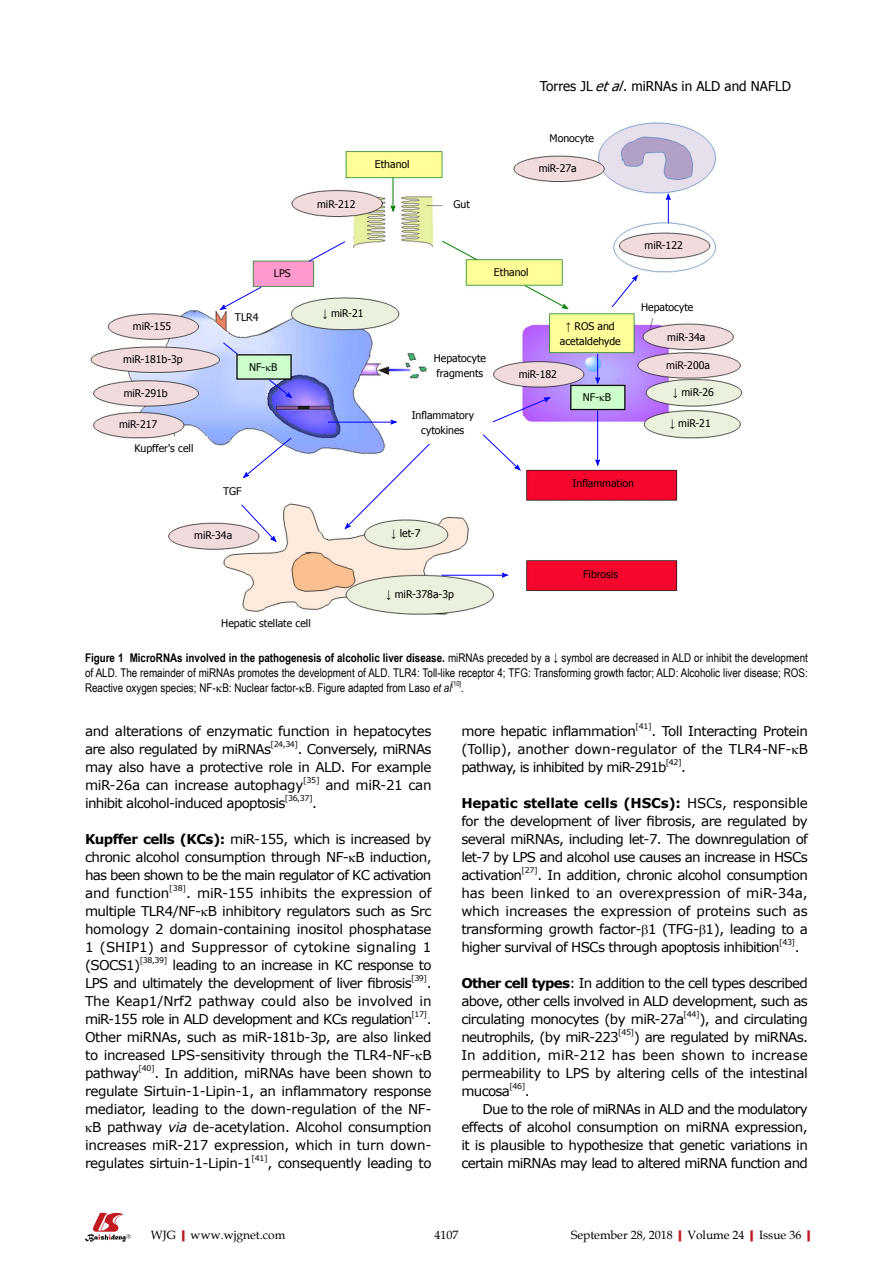
<style>
.page{position:relative;width:893px;height:1263px;background:#fff}
.page>*{position:absolute;margin:0;border:0;box-sizing:border-box;transform-origin:0 0}
.t1{font:13.5px/18px "Verdana";letter-spacing:-.04em;color:#000;text-align:justify}
.t2{font:13.5px "Verdana";letter-spacing:-.02em;color:#000}
.t3{font:13.5px "Verdana";letter-spacing:-.06em;color:#000}
.t4{font:13.5px "Tahoma";color:#000}
.t5{font:12px/15px "Arial Narrow";color:#000;text-align:justify}
.t6{font:12px "Book Antiqua";color:#000}
.t7{font:10.5px/15px "Tahoma";color:#000;text-align:center}
.t8{font:7.8px "Verdana";letter-spacing:-.05em;color:#000}
.t9{font:7.05px "Arial Narrow";color:#000}
.s1{font-style:italic}
.s2{font-family:"Book Antiqua"}
.s3{font-weight:700}
.s4{font-family:"Book Antiqua";font-size:10.5px}
.s5{font-weight:700;color:#c01920}
</style>
<div class="page">
<svg style="left:85px;top:1213px;width:46px;height:29px"></svg>
<img style="left:90px;top:122px;width:653px;height:493px">
<svg style="left:391px;top:206px;width:4px;height:6px"></svg>
<hr style="left:393px;top:178px;width:1px;height:30px;background:#008000">
<svg style="left:525px;top:285px;width:43px;height:24px"></svg>
<svg style="left:442px;top:241px;width:35px;height:19px"></svg>
<svg style="left:666px;top:194px;width:5px;height:29px"></svg>
<svg style="left:611px;top:275px;width:27px;height:33px"></svg>
<svg style="left:595px;top:354px;width:5px;height:29px"></svg>
<svg style="left:595px;top:460px;width:5px;height:6px"></svg>
<hr style="left:597px;top:410px;width:1px;height:52px;background:#00f">
<svg style="left:241px;top:504px;width:35px;height:38px"></svg>
<svg style="left:345px;top:443px;width:85px;height:86px"></svg>
<svg style="left:243px;top:437px;width:49px;height:41px"></svg>
<svg style="left:391px;top:420px;width:6px;height:5px"></svg>
<hr style="left:328px;top:422px;width:65px;height:1px;background:#00f">
<svg style="left:492px;top:397px;width:58px;height:25px"></svg>
<svg style="left:482px;top:434px;width:38px;height:36px"></svg>
<svg style="left:269px;top:379px;width:23px;height:19px"></svg>
<svg style="left:223px;top:342px;width:15px;height:13px"></svg>
<svg style="left:502px;top:573px;width:6px;height:5px"></svg>
<hr style="left:441px;top:575px;width:63px;height:1px;background:#00f">
<svg style="left:220px;top:287px;width:42px;height:23px"></svg>
<svg style="left:308px;top:241px;width:37px;height:21px"></svg>
<svg style="left:599px;top:396px;width:6px;height:5px"></svg>
<svg style="left:265px;top:366px;width:6px;height:5px"></svg>
<p class="t4" style="left:540px;top:77px;width:253px">Torres JL <span class="s1">etal</span>. miRNAs in ALD and NAFLD</p>
<p class="t7" style="left:375px;top:156px;width:36px">Ethanol</p>
<p class="t7" style="left:317px;top:196px;width:40px">miR-212</p>
<p class="t7" style="left:454px;top:196px;width:18px">Gut</p>
<p class="t7" style="left:550px;top:130px;width:46px">Monocyte</p>
<p class="t7" style="left:539px;top:160px;width:40px">miR-27a</p>
<p class="t7" style="left:133px;top:318px;width:40px">miR-155</p>
<p class="t7" style="left:123px;top:351px;width:61px">miR-181b-3p</p>
<p class="t7" style="left:124px;top:385px;width:46px">miR-291b</p>
<p class="t7" style="left:119px;top:416px;width:40px">miR-217</p>
<p class="t7" style="left:135px;top:440px;width:60px">Kupffer's cell</p>
<p class="t7" style="left:235px;top:309px;width:25px">TLR4</p>
<p class="t7" style="left:274px;top:265px;width:18px">LPS</p>
<p class="t7" style="left:249px;top:359px;width:30px">NF- B</p>
<p class="t7" style="left:223px;top:483px;width:20px">TGF</p>
<p class="t7" style="left:194px;top:527px;width:40px">miR-34a</p>
<p class="t7" style="left:322px;top:305px;width:43px"><span class="s2">↓</span> miR-21</p>
<p class="t7" style="left:221px;top:616px;width:91px">Hepatic stellate cell</p>
<p class="t7" style="left:494px;top:264px;width:36px">Ethanol</p>
<p class="t7" style="left:434px;top:350px;width:54px;text-align:left">Hepatocyte fragments</p>
<p class="t7" style="left:412px;top:407px;width:64px">Inflammatory cytokines</p>
<p class="t7" style="left:560px;top:318px;width:62px"><span class="s2">↑</span> ROS and acetaldehyde</p>
<p class="t7" style="left:519px;top:366px;width:40px">miR-182</p>
<p class="t7" style="left:583px;top:389px;width:30px">NF- B</p>
<p class="t7" style="left:645px;top:237px;width:40px">miR-122</p>
<p class="t7" style="left:641px;top:299px;width:54px">Hepatocyte</p>
<p class="t7" style="left:667px;top:329px;width:40px">miR-34a</p>
<p class="t7" style="left:666px;top:357px;width:45px">miR-200a</p>
<p class="t7" style="left:673px;top:385px;width:43px"><span class="s2">↓</span> miR-26</p>
<p class="t7" style="left:670px;top:416px;width:43px"><span class="s2">↓</span> miR-21</p>
<p class="t7" style="left:391px;top:525px;width:31px"><span class="s2">↓</span> let-7</p>
<p class="t7" style="left:386px;top:586px;width:69px"><span class="s2">↓</span> miR-378a-3p</p>
<p class="t7" style="left:573px;top:476px;width:63px">Inflammation</p>
<p class="t7" style="left:583px;top:566px;width:36px">Fibrosis</p>
<p class="t5" style="left:85px;top:650px;width:724px"><span class="s3">Figure 1 MicroRNAs involved in the pathogenesis of alcoholic liver disease.</span> miRNAs preceded by a <span class="s4">↓</span> symbol are decreased in ALD or inhibit the development of ALD. The remainder of miRNAs promotes the development of ALD. TLR4: Toll-like receptor 4; TFG: Transforming growth factor; ALD: Alcoholic liver disease; ROS:<br>Reactive oxygen species; NF- B: Nuclear factor- B. Figure adapted from Laso <span class="s1">et al</span></p>
<p class="t9" style="left:452px;top:678px;width:11px">[10]</p>
<p class="t5" style="left:461px;top:680px;width:4px">.</p>
<p class="t1" style="left:85px;top:722px;width:348px">and alterations of enzymatic function in hepatocytes are also regulated by miRNAs</p>
<p class="t8" style="left:270px;top:739px;width:29px">[24,34]</p>
<p class="t1" style="left:85px;top:740px;width:348px;text-indent:213px">. Conversely, miRNAs may also have a protective role in ALD. For example miR-26a can increase autophagy</p>
<p class="t8" style="left:303px;top:775px;width:18px">[35]</p>
<p class="t1" style="left:325px;top:776px;width:108px">and miR-21 can</p>
<p class="t1" style="left:85px;top:794px;width:202px">inhibit alcohol-induced apoptosis</p>
<p class="t8" style="left:285px;top:793px;width:29px">[36,37]</p>
<p class="t1" style="left:312px;top:794px;width:6px">.</p>
<p class="t1" style="left:85px;top:830px;width:348px"><span class="s3">Kupffer cells (KCs):</span> miR-155, which is increased by chronic alcohol consumption through NF- B induction, has been shown to be the main regulator of KC activation and function</p>
<p class="t8" style="left:169px;top:883px;width:18px">[38]</p>
<p class="t1" style="left:85px;top:884px;width:348px;text-indent:101px">. miR-155 inhibits the expression of multiple TLR4/NF- B inhibitory regulators such as Src homology 2 domain-containing inositol phosphatase 1 (SHIP1) and Suppressor of cytokine signaling 1 (SOCS1)</p>
<p class="t8" style="left:140px;top:955px;width:29px">[38,39]</p>
<p class="t1" style="left:85px;top:956px;width:348px;text-indent:88px">leading to an increase in KC response to<br>LPS and ultimately the development of liver fibrosis</p>
<p class="t8" style="left:411px;top:973px;width:17px">[39]</p>
<p class="t1" style="left:85px;top:974px;width:348px;text-indent:342px">.<br>The Keap1/Nrf2 pathway could also be involved in miR-155 role in ALD development and KCs regulation</p>
<p class="t8" style="left:411px;top:1009px;width:17px">[17]</p>
<p class="t1" style="left:85px;top:1010px;width:348px;text-indent:342px">.<br>Other miRNAs, such as miR-181b-3p, are also linked to increased LPS-sensitivity through the TLR4-NF- B pathway</p>
<p class="t8" style="left:139px;top:1063px;width:18px">[40]</p>
<p class="t1" style="left:155px;top:1064px;width:279px">. In addition, miRNAs have been shown to</p>
<p class="t1" style="left:85px;top:1082px;width:348px">regulate Sirtuin-1-Lipin-1, an inflammatory response</p>
<p class="t1" style="left:85px;top:1100px;width:348px">mediator, leading to the down-regulation of the NF-</p>
<p class="t1" style="left:92px;top:1118px;width:341px">B pathway <span class="s1">via</span> de-acetylation. Alcohol consumption</p>
<p class="t2" style="left:85px;top:1136px;width:348px">increases miR-217 expression, which in turn down-</p>
<p class="t1" style="left:85px;top:1154px;width:168px">regulates sirtuin-1-Lipin-1</p>
<p class="t8" style="left:251px;top:1153px;width:18px">[41]</p>
<p class="t1" style="left:267px;top:1154px;width:166px">, consequently leading to</p>
<p class="t1" style="left:461px;top:722px;width:176px">more hepatic inflammation</p>
<p class="t8" style="left:635px;top:721px;width:18px">[41]</p>
<p class="t1" style="left:461px;top:722px;width:348px;text-indent:190px">. Toll Interacting Protein (Tollip), another down-regulator of the TLR4-NF- B pathway, is inhibited by miR-291b</p>
<p class="t8" style="left:666px;top:757px;width:17px">[42]</p>
<p class="t1" style="left:681px;top:758px;width:6px">.</p>
<p class="t1" style="left:461px;top:794px;width:348px"><span class="s3">Hepatic stellate cells (HSCs):</span> HSCs, responsible for the development of liver fibrosis, are regulated by several miRNAs, including let-7. The downregulation of let-7 by LPS and alcohol use causes an increase in HSCs activation</p>
<p class="t8" style="left:522px;top:865px;width:18px">[27]</p>
<p class="t1" style="left:461px;top:866px;width:348px;text-indent:76px">. In addition, chronic alcohol consumption has been linked to an overexpression of miR-34a, which increases the expression of proteins such as transforming growth factor- 1 (TFG- 1), leading to a higher survival of HSCs through apoptosis inhibition</p>
<p class="t8" style="left:779px;top:937px;width:17px">[43]</p>
<p class="t1" style="left:795px;top:938px;width:6px">.</p>
<p class="t1" style="left:461px;top:974px;width:348px"><span class="s3">Other cell types</span>: In addition to the cell types described above, other cells involved in ALD development, such as circulating monocytes (by miR-27a</p>
<p class="t8" style="left:684px;top:1009px;width:18px">[44]</p>
<p class="t1" style="left:699px;top:1010px;width:110px">), and circulating</p>
<p class="t1" style="left:461px;top:1028px;width:159px">neutrophils, (by miR-223</p>
<p class="t8" style="left:618px;top:1027px;width:17px">[45]</p>
<p class="t1" style="left:461px;top:1028px;width:348px;text-indent:172px">) are regulated by miRNAs.<br>In addition, miR-212 has been shown to increase permeability to LPS by altering cells of the intestinal mucosa</p>
<p class="t8" style="left:509px;top:1081px;width:17px">[46]</p>
<p class="t1" style="left:525px;top:1082px;width:6px">.</p>
<p class="t3" style="left:483px;top:1100px;width:327px">Due to the role of miRNAs in ALD and the modulatory</p>
<p class="t1" style="left:461px;top:1118px;width:348px">effects of alcohol consumption on miRNA expression,</p>
<p class="t1" style="left:461px;top:1136px;width:348px">it is plausible to hypothesize that genetic variations in</p>
<p class="t1" style="left:461px;top:1154px;width:348px">certain miRNAs may lead to altered miRNA function and</p>
<p class="t6" style="left:151px;top:1226px;width:136px">WJG<span class="s5">|</span>www.wjgnet.com</p>
<p class="t6" style="left:434px;top:1226px;width:25px">4107</p>
<p class="t6" style="left:571px;top:1226px;width:246px">September 28, 2018<span class="s5">|</span>Volume 24<span class="s5">|</span>Issue 36<span class="s5">|</span></p>
</div>
